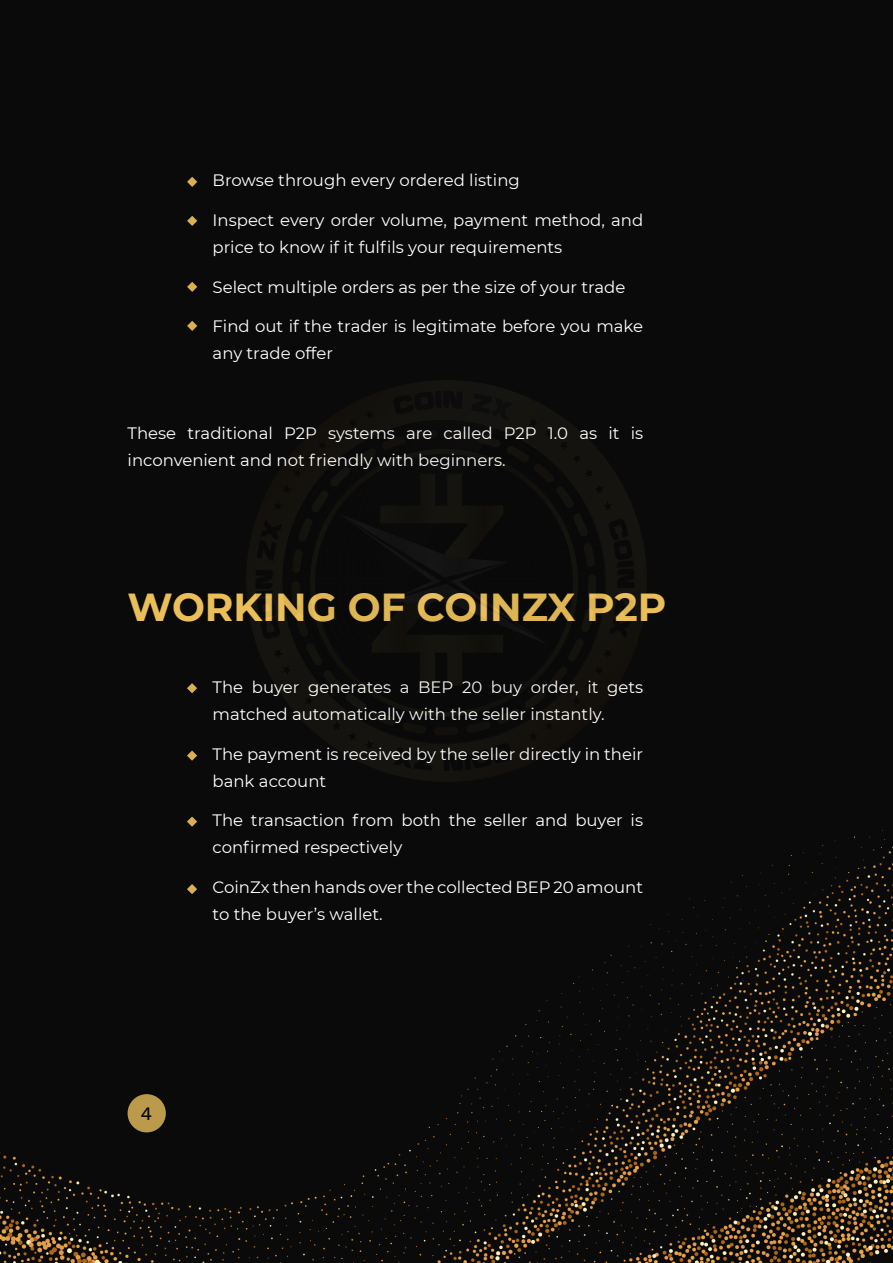
<style>
.page{position:relative;width:893px;height:1263px;background:#fff}
.page>*{position:absolute;margin:0;border:0;box-sizing:border-box;transform-origin:0 0}
.Body_Text_White{font:700 39px "Montserrat";color:#eabe58}
.Body_Text_White-2{font:18px "Rubik";color:#040503}
.Body_Text_White-3{font:16.5px/27px "Montserrat";color:#fff}
</style>
<div class="page">
<div style="left:0;top:1px;width:893px;height:1262px;background:#0a0a0a"></div>
<div style="left:128px;top:1094px;width:38px;height:38px;background:#bb9a4b;border-radius:50%"></div>
<svg style="left:187px;top:321px;width:10px;height:10px"></svg>
<svg style="left:187px;top:282px;width:10px;height:10px"></svg>
<svg style="left:187px;top:216px;width:10px;height:10px"></svg>
<svg style="left:187px;top:177px;width:10px;height:10px"></svg>
<svg style="left:187px;top:683px;width:10px;height:10px"></svg>
<svg style="left:187px;top:750px;width:10px;height:11px"></svg>
<svg style="left:187px;top:816px;width:10px;height:11px"></svg>
<svg style="left:187px;top:884px;width:10px;height:10px"></svg>
<img style="left:247px;top:381px;width:399px;height:400px">
<p class="Body_Text_White-3" style="left:213px;top:166px;width:309px">Browse through every ordered listing</p>
<p class="Body_Text_White-3" style="left:213px;top:206px;width:432px">Inspect every order volume, payment method, and price to know if it fulfils your requirements</p>
<p class="Body_Text_White-3" style="left:213px;top:273px;width:414px">Select multiple orders as per the size of your trade</p>
<p class="Body_Text_White-3" style="left:213px;top:312px;width:432px">Find out if the trader is legitimate before you make any trade offer</p>
<p class="Body_Text_White-3" style="left:128px;top:419px;width:517px">These traditional P2P systems are called P2P 1.0 as it is inconvenient and not friendly with beginners.</p>
<p class="Body_Text_White" style="left:128px;top:579px;width:540px">WORKING OF COINZX P2P</p>
<p class="Body_Text_White-3" style="left:213px;top:673px;width:432px">The buyer generates a BEP 20 buy order, it gets matched automatically with the seller instantly.</p>
<p class="Body_Text_White-3" style="left:213px;top:740px;width:432px">The payment is received by the seller directly in their bank account</p>
<p class="Body_Text_White-3" style="left:213px;top:806px;width:432px">The transaction from both the seller and buyer is confirmed respectively</p>
<p class="Body_Text_White-3" style="left:213px;top:873px;width:432px">CoinZx then hands over the collected BEP 20 amount to the buyer’s wallet.</p>
<p class="Body_Text_White-2" style="left:141px;top:1104px;width:13px">4</p>
</div>
